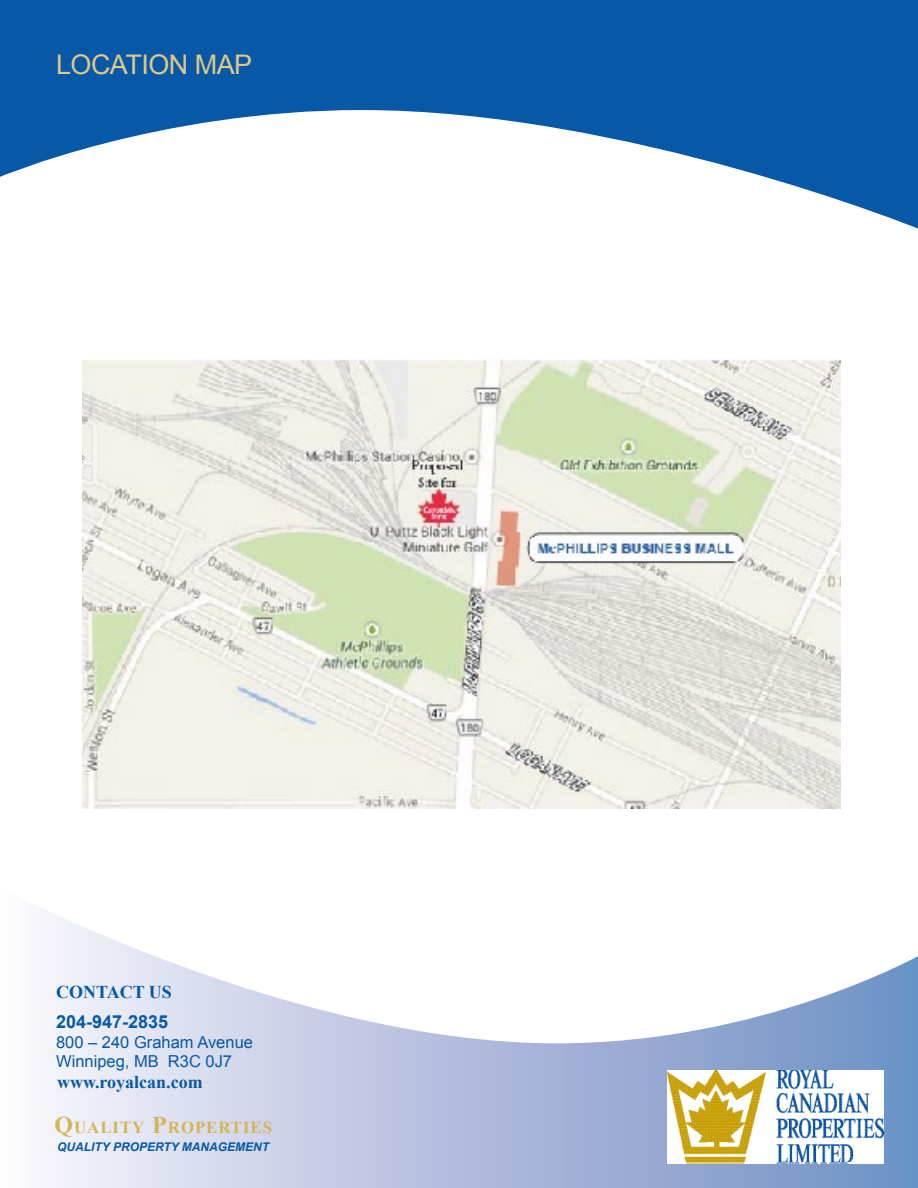
<style>
.page{position:relative;width:918px;height:1188px;background:#fff}
.page>*{position:absolute;margin:0;border:0;box-sizing:border-box;transform-origin:0 0}
.t1{font:27px "Arial";letter-spacing:-.02em;color:#e1c986}
.t2{font:700 18px "Times New Roman";color:#0758a7}
.t3{font:700 18px "Arial";color:#0758a7}
.t4{font:700 16.8px "Times New Roman";letter-spacing:.055em;color:#d4b452}
.t5{font:16.5px/19.5px "Arial";color:#0758a7}
.t6{font:italic 700 12px "Arial";color:#0758a7}
.s1{font-size:24px}
</style>
<div class="page">
<svg style="left:44px;top:910px;width:874px;height:278px"></svg>
<img style="left:668px;top:1070px;width:215px;height:94px">
<svg style="left:0;top:0;width:918px;height:229px;fill:#0758a7"></svg>
<img style="left:83px;top:358px;width:758px;height:450px">
<h1 class="t1" style="left:56px;top:46px;width:86px">LO CATION</h1>
<h1 class="t1" style="left:195px;top:46px;width:59px">MAP</h1>
<p class="t2" style="left:56px;top:980px;width:117px">CONTACT US</p>
<p class="t3" style="left:56px;top:1010px;width:114px">204-947-2835</p>
<p class="t5" style="left:56px;top:1032px;width:198px">800 – 240 Graham Avenue<br>Winnipeg, MB R3C 0J7</p>
<p class="t2" style="left:57px;top:1070px;width:147px">www.royalcan.com</p>
<p class="t4" style="left:55px;top:1116px;width:219px"><span class="s1">Q</span>UALITY <span class="s1">P</span>ROPERTIES</p>
<p class="t6" style="left:57px;top:1139px;width:214px">QUALITY PROPERTY MANAGEMENT</p>
</div>
